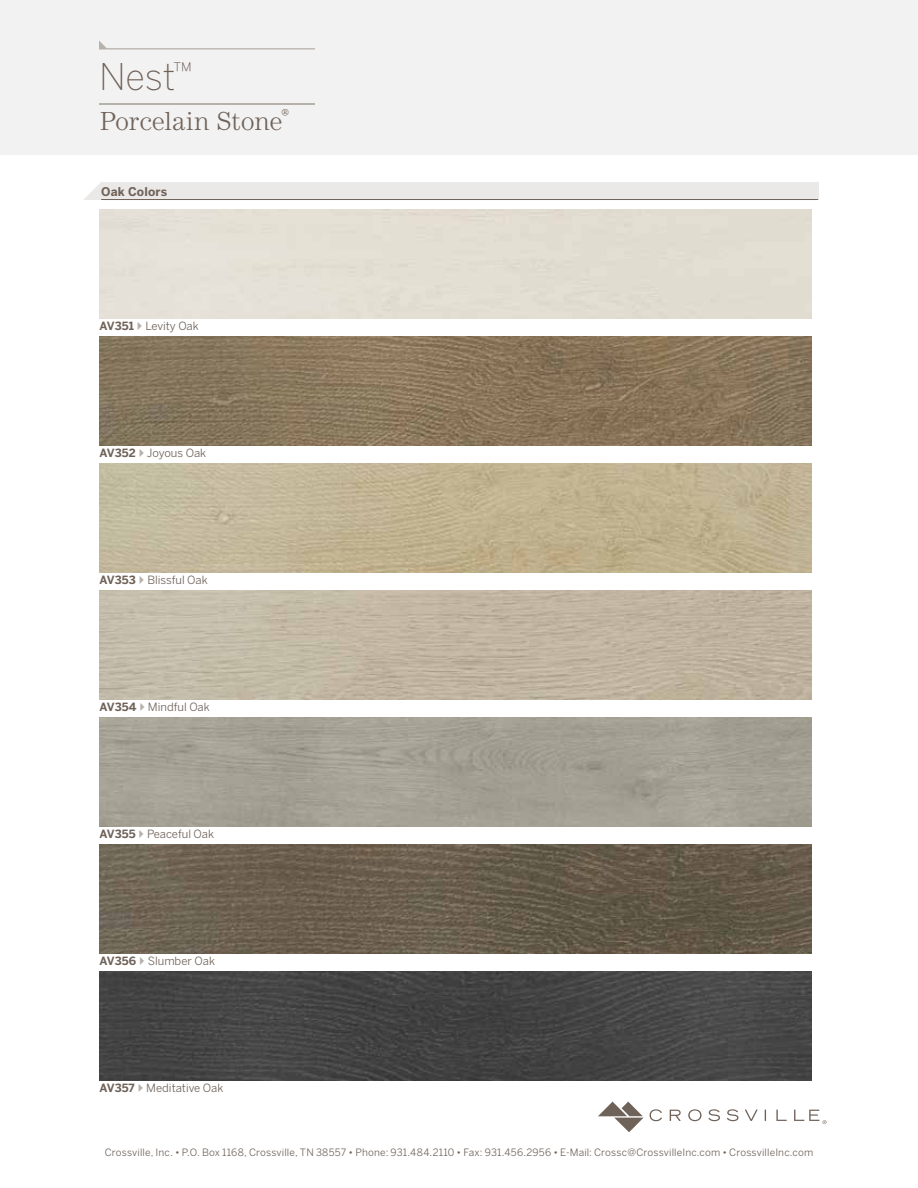
<style>
.page{position:relative;width:918px;height:1188px;background:#fff}
.page>*{position:absolute;margin:0;border:0;box-sizing:border-box;transform-origin:0 0}
.t1{font:200 36.45px "Benton Sans";color:#6f6259}
.t2{font:300 27px "Century EF";letter-spacing:-.01em;color:#6f6259}
.t3{font:700 12px "Benton Sans";letter-spacing:.015em;color:#6f6259}
.t4{font:11.25px "Benton Sans";color:#6f6259}
.t5{font:10.05px "Benton Sans";letter-spacing:.015em;color:#6f6259}
.s1{font-weight:700}
</style>
<div class="page">
<div style="left:0;top:0;width:918px;height:155px;background:#f3f2f2"></div>
<svg style="left:598px;top:1102px;width:229px;height:30px"></svg>
<hr style="left:99px;top:104px;width:216px;height:1px;background:#b7b1ac">
<svg style="left:99px;top:41px;width:216px;height:9px"></svg>
<div style="left:84px;top:182px;width:735px;height:18px;background:#ebe9e8"></div>
<hr style="left:101px;top:199px;width:717px;height:1px;background:#6f6259">
<img style="left:99px;top:336px;width:712px;height:110px">
<img style="left:99px;top:463px;width:712px;height:109px">
<img style="left:99px;top:590px;width:712px;height:109px">
<img style="left:99px;top:844px;width:712px;height:109px">
<img style="left:99px;top:971px;width:712px;height:109px">
<h1 class="t1" style="left:99px;top:55px;width:94px">Nest<sup>™</sup></h1>
<h2 class="t2" style="left:100px;top:105px;width:191px">Porcelain Stone<sup>®</sup></h2>
<p class="t3" style="left:101px;top:184px;width:68px">Oak Colors</p>
<p class="t4" style="left:100px;top:319px;width:101px"><span class="s1">AV351</span> Levity Oak</p>
<p class="t4" style="left:100px;top:446px;width:108px"><span class="s1">AV352</span> Joyous Oak</p>
<p class="t4" style="left:100px;top:573px;width:110px"><span class="s1">AV353</span> Blissful Oak</p>
<p class="t4" style="left:100px;top:700px;width:112px"><span class="s1">AV354</span> Mindful Oak</p>
<p class="t4" style="left:100px;top:827px;width:116px"><span class="s1">AV355</span> Peaceful Oak</p>
<p class="t4" style="left:100px;top:954px;width:117px"><span class="s1">AV356</span> Slumber Oak</p>
<p class="t4" style="left:100px;top:1081px;width:125px"><span class="s1">AV357</span> Meditative Oak</p>
<p class="t5" style="left:105px;top:1146px;width:710px">Crossville, Inc. • P.O. Box 1168, Crossville, TN 38557 • Phone: 931.484.2110 • Fax: 931.456.2956 • E-Mail: Crossc@CrossvilleInc.com • CrossvilleInc.com</p>
</div>
